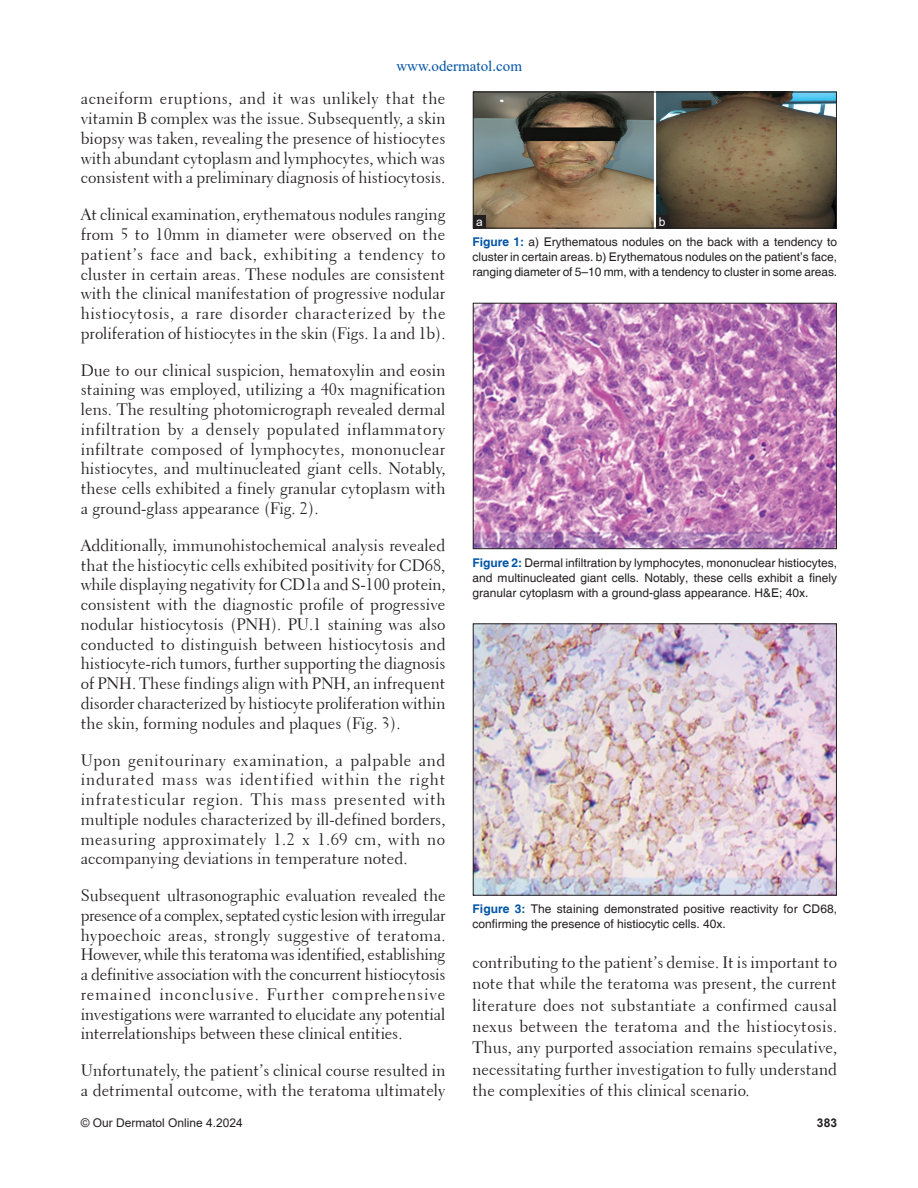
<style>
.page{position:relative;width:918px;height:1188px;background:#fff}
.page>*{position:absolute;margin:0;border:0;box-sizing:border-box;transform-origin:0 0}
.TX{font:16.5px/19.8px "Transitional 521 BT Roman A";color:#231f20;text-align:justify}
.t1{font:15px "Times New Roman";color:#0154a6}
.FGC{font:12px/15px "Helvetica";color:#231f20;text-align:justify}
.t2{font:12px "Arial";color:#231f20}
.t3{font:700 12px "Arial";color:#231f20}
.LABEL{font:12px "Arial";color:#fff}
.s1{font-weight:700;color:#0154a6}
</style>
<div class="page">
<img style="left:475px;top:305px;width:360px;height:242px">
<div style="left:473px;top:303px;width:364px;height:246px;border:1px solid #231f20"></div>
<img style="left:475px;top:626px;width:360px;height:267px">
<div style="left:473px;top:624px;width:364px;height:271px;border:1px solid #231f20"></div>
<img style="left:475px;top:94px;width:360px;height:132px">
<div style="left:473px;top:92px;width:364px;height:136px;border:1px solid #231f20"></div>
<div style="left:656px;top:215px;width:12px;height:13px;background:#231f20"></div>
<div style="left:473px;top:215px;width:13px;height:13px;background:#231f20"></div>
<p class="t1" style="left:396px;top:55px;width:127px">www.odermatol.com</p>
<p class="TX" style="left:81px;top:89px;width:366px">acneiform eruptions, and it was unlikely that the vitamin B complex was the issue. Subsequently, a skin biopsy was taken, revealing the presence of histiocytes with abundant cytoplasm and lymphocytes, which was consistent with a preliminary diagnosis of histiocytosis.</p>
<p class="TX" style="left:81px;top:205px;width:366px">At clinical examination, erythematous nodules ranging from 5 to 10mm in diameter were observed on the patient’s face and back, exhibiting a tendency to cluster in certain areas. These nodules are consistent with the clinical manifestation of progressive nodular histiocytosis, a rare disorder characterized by the proliferation of histiocytes in the skin (Figs. 1a and 1b).</p>
<p class="TX" style="left:81px;top:360px;width:366px">Due to our clinical suspicion, hematoxylin and eosin staining was employed, utilizing a 40x magnification lens. The resulting photomicrograph revealed dermal infiltration by a densely populated inflammatory infiltrate composed of lymphocytes, mononuclear histiocytes, and multinucleated giant cells. Notably, these cells exhibited a finely granular cytoplasm with a ground-glass appearance (Fig. 2).</p>
<p class="TX" style="left:81px;top:535px;width:366px">Additionally, immunohistochemical analysis revealed that the histiocytic cells exhibited positivity for CD68, while displaying negativity for CD1a and S-100 protein, consistent with the diagnostic profile of progressive nodular histiocytosis (PNH). PU.1 staining was also conducted to distinguish between histiocytosis and histiocyte-rich tumors, further supporting the diagnosis of PNH. These findings align with PNH, an infrequent disorder characterized by histiocyte proliferation within the skin, forming nodules and plaques (Fig. 3).</p>
<p class="TX" style="left:81px;top:750px;width:366px">Upon genitourinary examination, a palpable and indurated mass was identified within the right infratesticular region. This mass presented with multiple nodules characterized by ill-defined borders, measuring approximately 1.2 x 1.69 cm, with no accompanying deviations in temperature noted.</p>
<p class="TX" style="left:81px;top:886px;width:366px">Subsequent ultrasonographic evaluation revealed the presence of a complex, septated cystic lesion with irregular hypoechoic areas, strongly suggestive of teratoma.<br>However, while this teratoma was identified, establishing a definitive association with the concurrent histiocytosis remained inconclusive. Further comprehensive investigations were warranted to elucidate any potential interrelationships between these clinical entities.</p>
<p class="TX" style="left:81px;top:1061px;width:366px">Unfortunately, the patient’s clinical course resulted in a detrimental outcome, with the teratoma ultimately</p>
<p class="LABEL" style="left:476px;top:214px;width:8px">a</p>
<p class="LABEL" style="left:659px;top:213px;width:8px">b</p>
<p class="FGC" style="left:472px;top:235px;width:366px"><span class="s1">Figure 1:</span> a) Erythematous nodules on the back with a tendency to cluster in certain areas. b) Erythematous nodules on the patient’s face, ranging diameter of 5–10 mm, with a tendency to cluster in some areas.</p>
<p class="FGC" style="left:472px;top:555px;width:366px"><span class="s1">Figure 2:</span> Dermal infiltration by lymphocytes, mononuclear histiocytes, and multinucleated giant cells. Notably, these cells exhibit a finely granular cytoplasm with a ground-glass appearance. H&amp;E; 40x.</p>
<p class="FGC" style="left:472px;top:902px;width:366px"><span class="s1">Figure 3:</span> The staining demonstrated positive reactivity for CD68, confirming the presence of histiocytic cells. 40x.</p>
<p class="TX" style="left:472px;top:951px;width:366px;line-height:21.5px">contributing to the patient’s demise. It is important to note that while the teratoma was present, the current literature does not substantiate a confirmed causal nexus between the teratoma and the histiocytosis.<br>Thus, any purported association remains speculative, necessitating further investigation to fully understand the complexities of this clinical scenario.</p>
<p class="t2" style="left:81px;top:1114px;width:164px">© Our Dermatol Online 4.2024</p>
<p class="t3" style="left:817px;top:1114px;width:22px">383</p>
</div>
